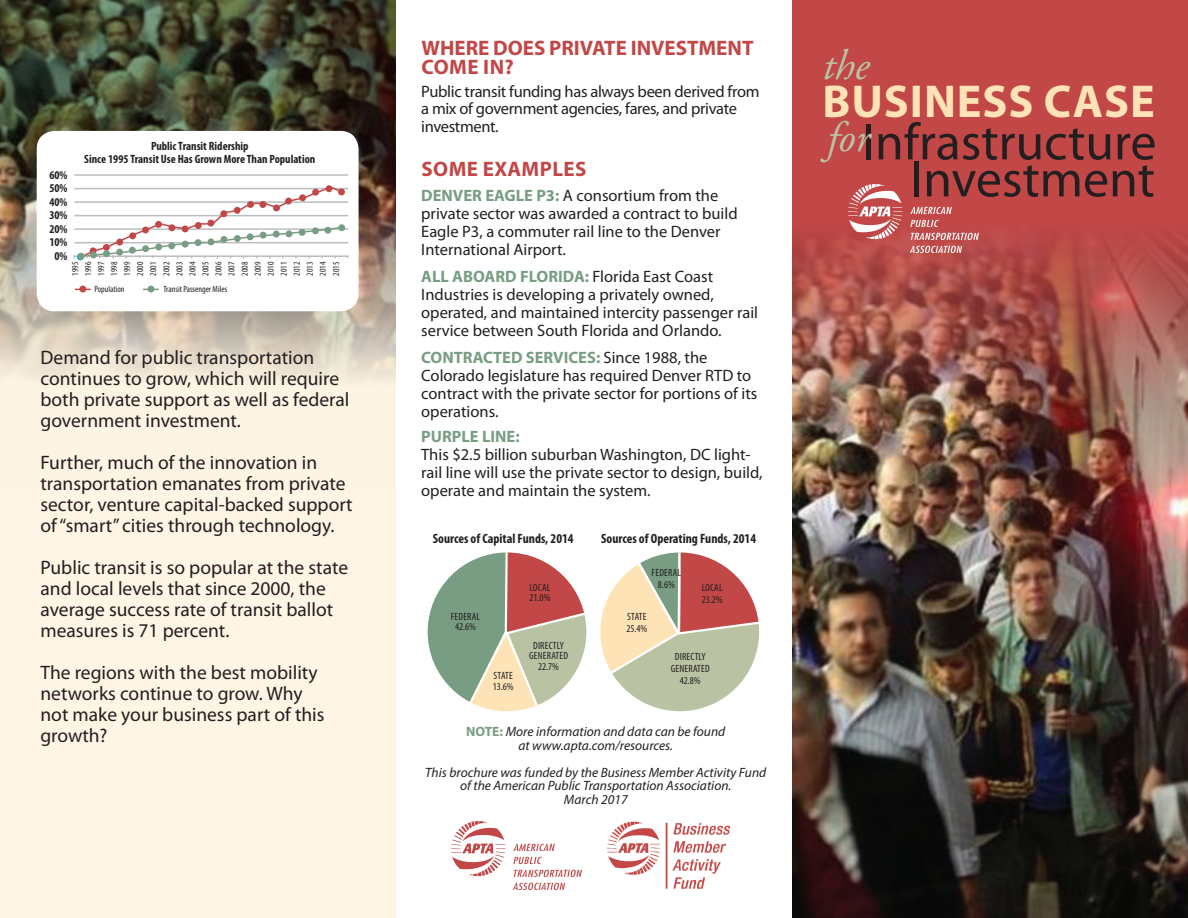
<style>
.page{position:relative;width:1188px;height:918px;background:#fff}
.page>*{position:absolute;margin:0;border:0;box-sizing:border-box;transform-origin:0 0}
.t1{font:52.05px/37px "Myriad Pro";color:#231f20;text-align:right}
.t2{font:700 46.35px "Myriad Pro";letter-spacing:.02em;color:#fee3b7}
.t3{font:italic 42.45px "Adobe Garamond Pro";color:#b9c3a4}
.t4{font:700 21px/19.5px "Myriad Pro";color:#c24747}
.t5{font:700 21px "Myriad Pro";letter-spacing:.02em;color:#c24747}
.t6{font:19.5px/21px "Myriad Pro";color:#231f20}
.t7{font:16.5px/18px "Myriad Pro";color:#231f20}
.t8{font:16.5px/16.5px "Myriad Pro";letter-spacing:-.02em;color:#231f20}
.t9{font:700 16.5px "Myriad Pro";color:#789d83}
.t10{font:italic 13.5px/13.5px "Myriad Pro";color:#231f20;text-align:center}
.t11{font:700 condensed 13.5px "Myriad Pro";color:#231f20}
.t12{font:700 condensed 12px/13.5px "Myriad Pro";color:#231f20;text-align:center}
.t13{font:condensed 10.5px/10.5px "Myriad Pro";letter-spacing:.02em;color:#231f20;text-align:center}
.t14{font:condensed 9px/13px "Myriad Pro";color:#231f20;text-align:justify}
.s1{font-weight:700;color:#789d83}
.s2{font-weight:700;font-style:normal;color:#789d83}
</style>
<div class="page">
<div style="left:0;top:0;width:396px;height:918px;background:#fef5e5"></div>
<img style="left:792px;top:433px;width:396px;height:485px">
<img style="left:0;top:0;width:396px;height:380px">
<img style="left:792px;top:0;width:396px;height:433px">
<svg style="left:600px;top:552px;width:160px;height:160px"></svg>
<svg style="left:427px;top:552px;width:160px;height:160px"></svg>
<img style="left:849px;top:185px;width:130px;height:67px">
<img style="left:452px;top:822px;width:130px;height:68px">
<img style="left:607px;top:821px;width:123px;height:68px">
<div style="left:37px;top:131px;width:322px;height:180px;background:#fff;border-radius:18px"></div>
<hr style="left:74px;top:174px;width:274px;height:2px;background:#bcbdc0">
<svg style="left:73px;top:185px;width:275px;height:74px"></svg>
<div style="left:79px;top:286px;width:7px;height:7px;background:#c24747;border-radius:50%"></div>
<div style="left:148px;top:286px;width:6px;height:7px;background:#789d83;border-radius:50%"></div>
<p class="t12" style="left:49px;top:168px;width:20px">60%<br>50%<br>40%<br>30%<br>20%<br>10%<br>0%</p>
<p class="t12" style="left:84px;top:139px;width:233px">Public Transit Ridership<br>Since 1995 Transit Use Has Grown More Than Population</p>
<p class="t14" style="left:68px;top:276px;width:15px;rotate:-90deg">1995<br>1996<br>1997<br>1998<br>1999<br>2000<br>2001<br>2002<br>2003<br>2004<br>2005<br>2006<br>2007<br>2008<br>2009<br>2010<br>2011<br>2012<br>2013<br>2014<br>2015</p>
<p class="t14" style="left:94px;top:282px;width:31px">Population</p>
<p class="t14" style="left:164px;top:282px;width:65px">Transit Passenger Miles</p>
<p class="t6" style="left:40px;top:347px;width:311px">Demand for public transportation continues to grow, which will require both private support as well as federal government investment.</p>
<p class="t6" style="left:40px;top:452px;width:314px">Further, much of the innovation in transportation emanates from private sector, venture capital-backed support of “smart” cities through technology.</p>
<p class="t6" style="left:40px;top:557px;width:309px">Public transit is so popular at the state and local levels that since 2000, the average success rate of transit ballot measures is 71 percent.</p>
<p class="t6" style="left:40px;top:662px;width:286px">The regions with the best mobility networks continue to grow. Why not make your business part of this growth?</p>
<p class="t4" style="left:421px;top:37px;width:334px">WHERE DOES PRIVATE INVESTMENT<br>COME IN?</p>
<p class="t8" style="left:421px;top:83px;width:340px">Public transit funding has always been derived from a mix of government agencies, fares, and private</p>
<p class="t8" style="left:421px;top:118px;width:79px">investment.</p>
<p class="t5" style="left:421px;top:155px;width:167px">SOME EXAMPLES</p>
<p class="t7" style="left:421px;top:186px;width:318px"><span class="s1">DENVER EAGLE P3:</span> A consortium from the private sector was awarded a contract to build Eagle P3, a commuter rail line to the Denver International Airport.</p>
<p class="t7" style="left:421px;top:267px;width:338px"><span class="s1">ALL ABOARD FLORIDA:</span> Florida East Coast Industries is developing a privately owned, operated, and maintained intercity passenger rail service between South Florida and Orlando.</p>
<p class="t7" style="left:421px;top:348px;width:338px"><span class="s1">CONTRACTED SERVICES:</span> Since 1988, the Colorado legislature has required Denver RTD to contract with the private sector for portions of its operations.</p>
<p class="t9" style="left:421px;top:426px;width:100px">PURPLE LINE:</p>
<p class="t7" style="left:421px;top:446px;width:343px">This $2.5 billion suburban Washington, DC light&shy;rail line will use the private sector to design, build, operate and maintain the system.</p>
<p class="t11" style="left:433px;top:530px;width:142px">Sources of Capital Funds, 2014</p>
<p class="t11" style="left:601px;top:530px;width:157px">Sources of Operating Funds, 2014</p>
<p class="t13" style="left:451px;top:611px;width:31px">FEDERAL<br>42.6%</p>
<p class="t13" style="left:493px;top:671px;width:22px;text-align:left">STATE<br>13.6%</p>
<p class="t13" style="left:530px;top:582px;width:22px;text-align:left">LOCAL<br>21.0%</p>
<p class="t13" style="left:529px;top:640px;width:40px">DIRECTLY<br>GENERATED<br>22.7%</p>
<p class="t13" style="left:652px;top:566px;width:31px;line-height:12px">FEDERAL<br>8.6%</p>
<p class="t13" style="left:626px;top:610px;width:22px;line-height:12px;text-align:left">STATE<br>25.4%</p>
<p class="t13" style="left:702px;top:581px;width:22px;line-height:12px;text-align:left">LOCAL<br>23.2%</p>
<p class="t13" style="left:671px;top:651px;width:40px;line-height:12px">DIRECTLY<br>GENERATED<br>42.8%</p>
<p class="t10" style="left:466px;top:725px;width:261px"><span class="s2">NOTE:</span> More information and data can be found at www.apta.com/resources.</p>
<p class="t10" style="left:425px;top:765px;width:343px">This brochure was funded by the Business Member Activity Fund of the American Public Transportation Association.<br>March 2017</p>
<h3 class="t3" style="left:822px;top:40px;width:48px">the</h3>
<h2 class="t2" style="left:822px;top:71px;width:334px">BUSINESS CASE</h2>
<h1 class="t1" style="left:827px;top:123px;width:331px"><sup>for</sup>Infrastructure<br>Investment</h1>
</div>
